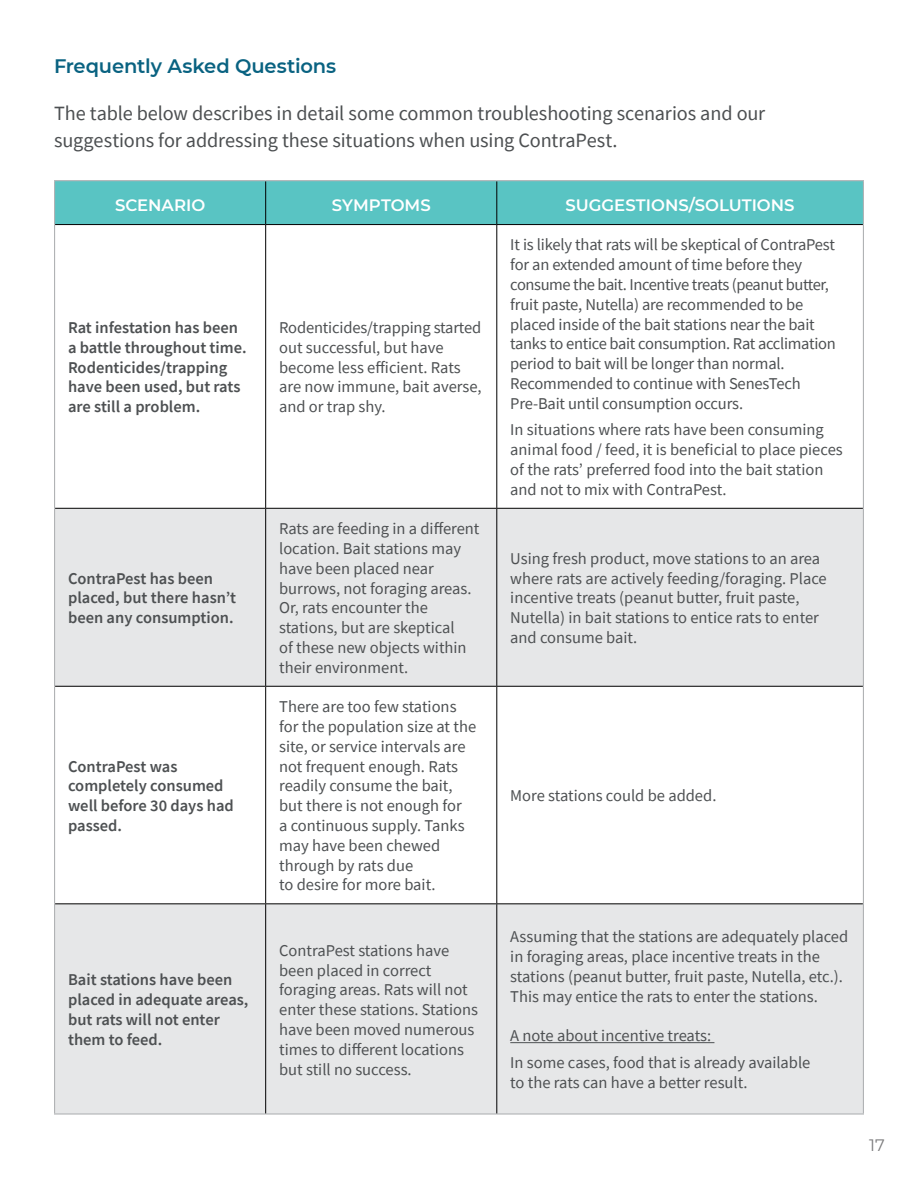
<style>
.page{position:relative;width:918px;height:1188px;background:#fff}
.page>*{position:absolute;margin:0;border:0;box-sizing:border-box;transform-origin:0 0}
.t1{font:20.25px/27px "Source Sans Pro";letter-spacing:-.005em;color:#4d5052}
.t2{font:600 19.5px "Montserrat";letter-spacing:-.005em;color:#096281}
.t3{font:16.5px/19.8px "Source Sans Pro";color:#4d5052}
.t4{font:600 16.5px/19.8px "Source Sans Pro";color:#4d5052}
.t5{font:600 16.5px "Montserrat";color:#fff}
.t6{font:16.5px "Montserrat";color:#7a7a7b}
</style>
<div class="page">
<div style="left:55px;top:181px;width:808px;height:43px;background:#59c4c3"></div>
<svg style="left:55px;top:509px;width:808px;height:604px;fill:#e6e7e8"></svg>
<hr style="left:54px;top:181px;width:1px;height:44px;background:#b1b3b5">
<hr style="left:265px;top:181px;width:1px;height:43px;background:#000">
<hr style="left:496px;top:181px;width:1px;height:43px;background:#000">
<hr style="left:54px;top:180px;width:212px;height:1px;background:#b1b3b5">
<hr style="left:266px;top:180px;width:231px;height:1px;background:#b1b3b5">
<hr style="left:497px;top:180px;width:367px;height:1px;background:#b1b3b5">
<hr style="left:863px;top:181px;width:1px;height:44px;background:#b1b3b5">
<hr style="left:54px;top:225px;width:1px;height:283px;background:#b1b3b5">
<hr style="left:265px;top:225px;width:1px;height:283px;background:#000">
<hr style="left:496px;top:225px;width:1px;height:283px;background:#000">
<hr style="left:863px;top:225px;width:1px;height:283px;background:#b1b3b5">
<hr style="left:54px;top:508px;width:1px;height:178px;background:#b1b3b5">
<hr style="left:265px;top:509px;width:1px;height:177px;background:#000">
<hr style="left:496px;top:509px;width:1px;height:177px;background:#000">
<hr style="left:863px;top:508px;width:1px;height:178px;background:#b1b3b5">
<hr style="left:54px;top:686px;width:1px;height:218px;background:#b1b3b5">
<hr style="left:265px;top:687px;width:1px;height:216px;background:#000">
<hr style="left:496px;top:687px;width:1px;height:216px;background:#000">
<hr style="left:863px;top:686px;width:1px;height:218px;background:#b1b3b5">
<hr style="left:54px;top:904px;width:1px;height:209px;background:#b1b3b5">
<hr style="left:55px;top:224px;width:211px;height:1px;background:#000">
<hr style="left:266px;top:224px;width:231px;height:1px;background:#000">
<hr style="left:497px;top:224px;width:366px;height:1px;background:#000">
<hr style="left:55px;top:508px;width:211px;height:1px;background:#000">
<hr style="left:266px;top:508px;width:231px;height:1px;background:#000">
<hr style="left:497px;top:508px;width:366px;height:1px;background:#000">
<hr style="left:55px;top:686px;width:211px;height:1px;background:#000">
<hr style="left:266px;top:686px;width:231px;height:1px;background:#000">
<hr style="left:497px;top:686px;width:366px;height:1px;background:#000">
<hr style="left:55px;top:903px;width:211px;height:1px;background:#000">
<hr style="left:266px;top:903px;width:231px;height:1px;background:#000">
<hr style="left:497px;top:903px;width:366px;height:1px;background:#000">
<hr style="left:54px;top:1113px;width:212px;height:2px;background:#b1b3b5">
<hr style="left:266px;top:1113px;width:231px;height:2px;background:#b1b3b5">
<hr style="left:497px;top:1113px;width:367px;height:2px;background:#b1b3b5">
<hr style="left:265px;top:904px;width:1px;height:209px;background:#000">
<hr style="left:496px;top:904px;width:1px;height:209px;background:#000">
<hr style="left:863px;top:904px;width:1px;height:209px;background:#b1b3b5">
<hr style="left:510px;top:1042px;width:204px;height:1px;background:#4d5052">
<p class="t2" style="left:54px;top:52px;width:284px">Frequently Asked Questions</p>
<p class="t1" style="left:54px;top:100px;width:713px">The table below describes in detail some common troubleshooting scenarios and our suggestions for addressing these situations when using ContraPest.</p>
<p class="t5" style="left:115px;top:193px;width:92px">SCENARIO</p>
<p class="t5" style="left:332px;top:193px;width:101px">SYMPTOMS</p>
<p class="t5" style="left:566px;top:193px;width:231px">SUGGESTIONS/SOLUTIONS</p>
<p class="t4" style="left:68px;top:317px;width:180px">Rat infestation has been a battle throughout time.<br>Rodenticides/trapping have been used, but rats are still a problem.</p>
<p class="t3" style="left:279px;top:318px;width:204px">Rodenticides/trapping started out successful, but have become less efficient. Rats are now immune, bait averse, and or trap shy.</p>
<p class="t4" style="left:68px;top:568px;width:170px">ContraPest has been placed, but there hasn’t been any consumption.</p>
<p class="t4" style="left:68px;top:756px;width:167px">ContraPest was completely consumed well before 30 days had passed.</p>
<p class="t4" style="left:68px;top:970px;width:182px">Bait stations have been placed in adequate areas, but rats will not enter them to feed.</p>
<p class="t3" style="left:279px;top:519px;width:202px">Rats are feeding in a different location. Bait stations may have been placed near burrows, not foraging areas.<br>Or, rats encounter the stations, but are skeptical<br>of these new objects within their environment.</p>
<p class="t3" style="left:279px;top:697px;width:199px">There are too few stations for the population size at the site, or service intervals are not frequent enough. Rats readily consume the bait, but there is not enough for<br>a continuous supply. Tanks may have been chewed through by rats due<br>to desire for more bait.</p>
<p class="t3" style="left:279px;top:940px;width:200px">ContraPest stations have been placed in correct foraging areas. Rats will not enter these stations. Stations have been moved numerous times to different locations but still no success.</p>
<p class="t3" style="left:510px;top:235px;width:327px">It is likely that rats will be skeptical of ContraPest for an extended amount of time before they consume the bait. Incentive treats (peanut butter, fruit paste, Nutella) are recommended to be placed inside of the bait stations near the bait tanks to entice bait consumption. Rat acclimation period to bait will be longer than normal.<br>Recommended to continue with SenesTech Pre-Bait until consumption occurs.</p>
<p class="t3" style="left:510px;top:420px;width:334px">In situations where rats have been consuming animal food / feed, it is beneficial to place pieces of the rats’ preferred food into the bait station and not to mix with ContraPest.</p>
<p class="t3" style="left:510px;top:548px;width:318px">Using fresh product, move stations to an area where rats are actively feeding/foraging. Place incentive treats (peanut butter, fruit paste, Nutella) in bait stations to entice rats to enter and consume bait.</p>
<p class="t3" style="left:510px;top:786px;width:208px">More stations could be added.</p>
<p class="t3" style="left:510px;top:927px;width:339px">Assuming that the stations are adequately placed in foraging areas, place incentive treats in the stations (peanut butter, fruit paste, Nutella, etc.).<br>This may entice the rats to enter the stations.</p>
<p class="t3" style="left:510px;top:1023px;width:302px;line-height:26.5px">A note about incentive treats:<br>In some cases, food that is already available</p>
<p class="t3" style="left:510px;top:1072px;width:239px">to the rats can have a better result.</p>
<p class="t6" style="left:869px;top:1134px;width:17px">17</p>
</div>
